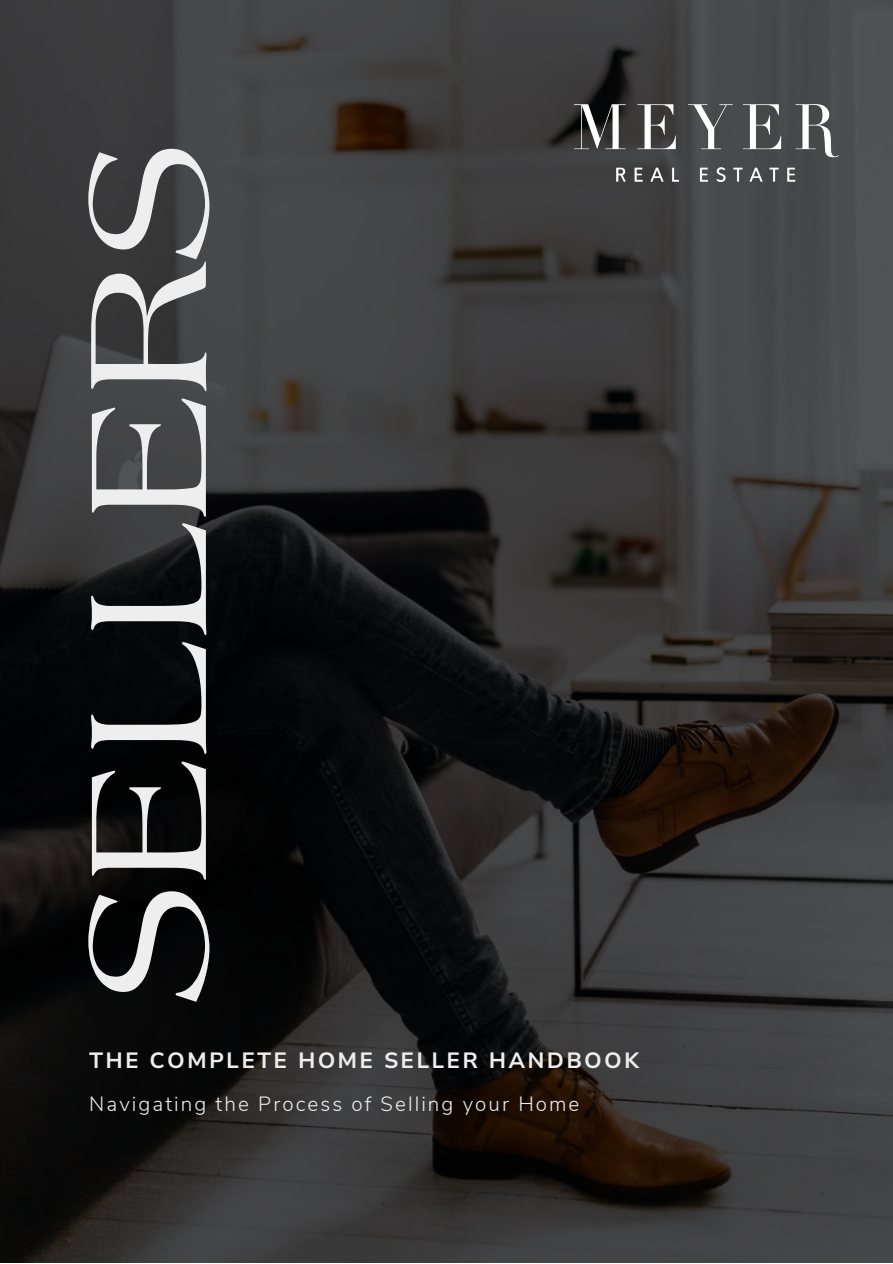
<style>
.page{position:relative;width:893px;height:1264px;background:#fff}
.page>*{position:absolute;margin:0;border:0;box-sizing:border-box;transform-origin:0 0}
.t1{font:178.05px "Laguna";color:#eee}
.t2{font:700 22.05px "Nunito Sans 10 pt";letter-spacing:.1em;color:#eee}
.t3{font:300 20.55px "Nunito Sans";letter-spacing:.1em;color:#eee}
</style>
<div class="page">
<img style="left:0;top:0;width:892px;height:1262px">
<img style="left:575px;top:104px;width:263px;height:78px">
<h1 class="t1" style="left:77px;top:1002px;width:862px;rotate:-90deg">SELLERS</h1>
<p class="t2" style="left:89px;top:1045px;width:551px">THE COMPLETE HOME SELLER HANDBOOK</p>
<p class="t3" style="left:89px;top:1089px;width:491px">Navigating the Process of Selling your Home</p>
</div>
